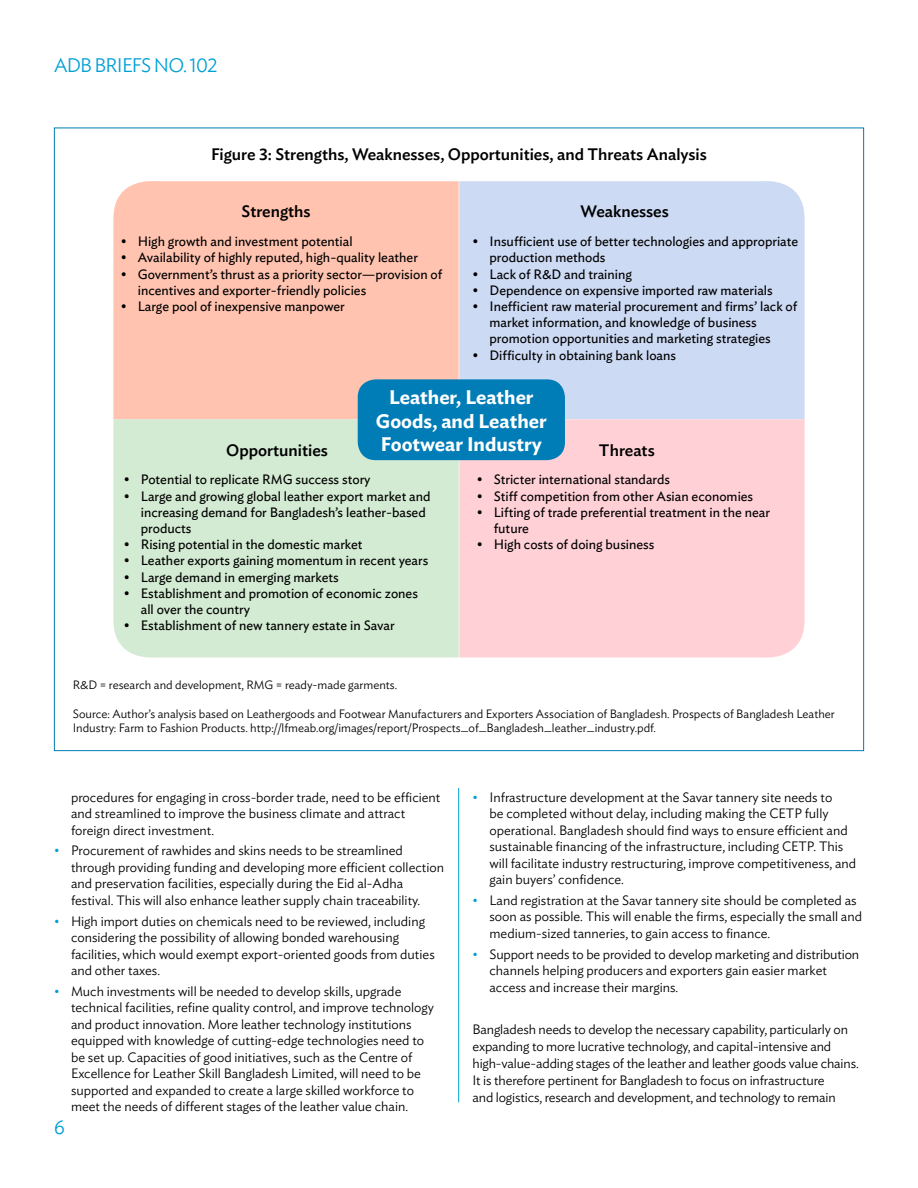
<style>
.page{position:relative;width:918px;height:1188px;background:#fff}
.page>*{position:absolute;margin:0;border:0;box-sizing:border-box;transform-origin:0 0}
.t1{font:600 19.5px/23.4px "Ideal Sans";color:#fff;text-align:center}
.t2{font:300 19.5px "Ideal Sans";letter-spacing:-.04em;color:#009fd6}
.t3{font:500 16.5px "Ideal Sans";color:#000}
.t4{font:300 13.5px/16.5px "Ideal Sans";color:#000}
.t5{font:13.5px/16.2px "Ideal Sans";color:#000}
.t6{font:300 12px/14.4px "Ideal Sans";color:#000}
.s1{font-size:13.2px;color:#009fd6}
</style>
<div class="page">
<div style="left:113px;top:181px;width:345px;height:238px;background:#ffc3b0"></div>
<div style="left:113px;top:419px;width:345px;height:239px;background:#d3ead3"></div>
<div style="left:458px;top:181px;width:347px;height:238px;background:#cddaf4"></div>
<div style="left:458px;top:419px;width:347px;height:239px;background:#ffd1d7"></div>
<div style="left:358px;top:379px;width:207px;height:81px;background:#007db7;border-radius:18px"></div>
<hr style="left:458px;top:788px;width:1px;height:314px;background:#009fd6">
<h1 class="t2" style="left:54px;top:50px;width:165px">ADB BRIEFS NO. 102</h1>
<p class="t3" style="left:211px;top:141px;width:497px">Figure 3: Strengths, Weaknesses, Opportunities, and Threats Analysis</p>
<p class="t3" style="left:242px;top:199px;width:71px">Strengths</p>
<p class="t5" style="left:121px;top:232px;width:233px">• High growth and investment potential</p>
<p class="t5" style="left:121px;top:249px;width:299px">• Availability of highly reputed, high-quality leather</p>
<p class="t5" style="left:138px;top:265px;width:306px;text-indent:-17px">• Government’s thrust as a priority sector—provision of incentives and exporter-friendly policies</p>
<p class="t5" style="left:121px;top:297px;width:225px">• Large pool of inexpensive manpower</p>
<p class="t3" style="left:581px;top:199px;width:90px">Weaknesses</p>
<p class="t5" style="left:490px;top:232px;width:310px;text-indent:-17px">• Insufficient use of better technologies and appropriate production methods</p>
<p class="t5" style="left:473px;top:265px;width:161px">• Lack of R&amp;D and training</p>
<p class="t5" style="left:473px;top:281px;width:302px">• Dependence on expensive imported raw materials</p>
<p class="t5" style="left:490px;top:297px;width:309px;text-indent:-17px">• Inefficient raw material procurement and firms’ lack of market information, and knowledge of business promotion opportunities and marketing strategies</p>
<p class="t5" style="left:473px;top:346px;width:205px">• Difficulty in obtaining bank loans</p>
<h1 class="t1" style="left:376px;top:384px;width:172px">Leather, Leather<br>Goods, and Leather<br>Footwear Industry</h1>
<p class="t3" style="left:599px;top:437px;width:57px">Threats</p>
<p class="t5" style="left:477px;top:471px;width:195px">• Stricter international standards</p>
<p class="t5" style="left:477px;top:487px;width:278px">• Stiff competition from other Asian economies</p>
<p class="t5" style="left:494px;top:503px;width:278px;text-indent:-17px">• Lifting of trade preferential treatment in the near future</p>
<p class="t5" style="left:477px;top:535px;width:179px">• High costs of doing business</p>
<p class="t3" style="left:226px;top:437px;width:103px">Opportunities</p>
<p class="t5" style="left:124px;top:471px;width:248px">• Potential to replicate RMG success story</p>
<p class="t5" style="left:141px;top:487px;width:291px;text-indent:-17px">• Large and growing global leather export market and increasing demand for Bangladesh’s leather-based products</p>
<p class="t5" style="left:124px;top:535px;width:240px">• Rising potential in the domestic market</p>
<p class="t5" style="left:124px;top:552px;width:306px">• Leather exports gaining momentum in recent years</p>
<p class="t5" style="left:124px;top:568px;width:216px">• Large demand in emerging markets</p>
<p class="t5" style="left:141px;top:584px;width:279px;text-indent:-17px">• Establishment and promotion of economic zones all over the country</p>
<p class="t5" style="left:124px;top:616px;width:272px">• Establishment of new tannery estate in Savar</p>
<p class="t6" style="left:73px;top:677px;width:326px">R&amp;D = research and development, RMG = ready-made garments.</p>
<p class="t6" style="left:73px;top:705px;width:764px">Source: Author’s analysis based on Leathergoods and Footwear Manufacturers and Exporters Association of Bangladesh. Prospects of Bangladesh Leather<br>Industry: Farm to Fashion Products. http://lfmeab.org/images/report/Prospects_of_Bangladesh_leather_industry.pdf.</p>
<p class="t4" style="left:71px;top:787px;width:371px">procedures for engaging in cross-border trade, need to be efficient and streamlined to improve the business climate and attract foreign direct investment.</p>
<p class="t4" style="left:71px;top:841px;width:375px;text-indent:-17px"><span class="s1">•</span> Procurement of rawhides and skins needs to be streamlined through providing funding and developing more efficient collection and preservation facilities, especially during the Eid al-Adha festival. This will also enhance leather supply chain traceability.</p>
<p class="t4" style="left:71px;top:911px;width:365px;text-indent:-17px"><span class="s1">•</span> High import duties on chemicals need to be reviewed, including considering the possibility of allowing bonded warehousing facilities, which would exempt export-oriented goods from duties and other taxes.</p>
<p class="t4" style="left:71px;top:982px;width:364px;text-indent:-17px"><span class="s1">•</span> Much investments will be needed to develop skills, upgrade technical facilities, refine quality control, and improve technology and product innovation. More leather technology institutions equipped with knowledge of cutting-edge technologies need to be set up. Capacities of good initiatives, such as the Centre of Excellence for Leather Skill Bangladesh Limited, will need to be supported and expanded to create a large skilled workforce to meet the needs of different stages of the leather value chain.</p>
<h1 class="t2" style="left:54px;top:1112px;width:12px">6</h1>
<p class="t4" style="left:490px;top:787px;width:368px;text-indent:-17px"><span class="s1">•</span> Infrastructure development at the Savar tannery site needs to<br>be completed without delay, including making the CETP fully operational. Bangladesh should find ways to ensure efficient and sustainable financing of the infrastructure, including CETP. This will facilitate industry restructuring, improve competitiveness, and gain buyers’ confidence.</p>
<p class="t4" style="left:490px;top:891px;width:374px;text-indent:-17px"><span class="s1">•</span> Land registration at the Savar tannery site should be completed as soon as possible. This will enable the firms, especially the small and medium-sized tanneries, to gain access to finance.</p>
<p class="t4" style="left:490px;top:944px;width:371px;text-indent:-17px"><span class="s1">•</span> Support needs to be provided to develop marketing and distribution channels helping producers and exporters gain easier market access and increase their margins.</p>
<p class="t4" style="left:472px;top:1019px;width:388px;line-height:17.1px">Bangladesh needs to develop the necessary capability, particularly on expanding to more lucrative technology, and capital-intensive and high-value-adding stages of the leather and leather goods value chains.<br>It is therefore pertinent for Bangladesh to focus on infrastructure<br>and logistics, research and development, and technology to remain</p>
</div>
